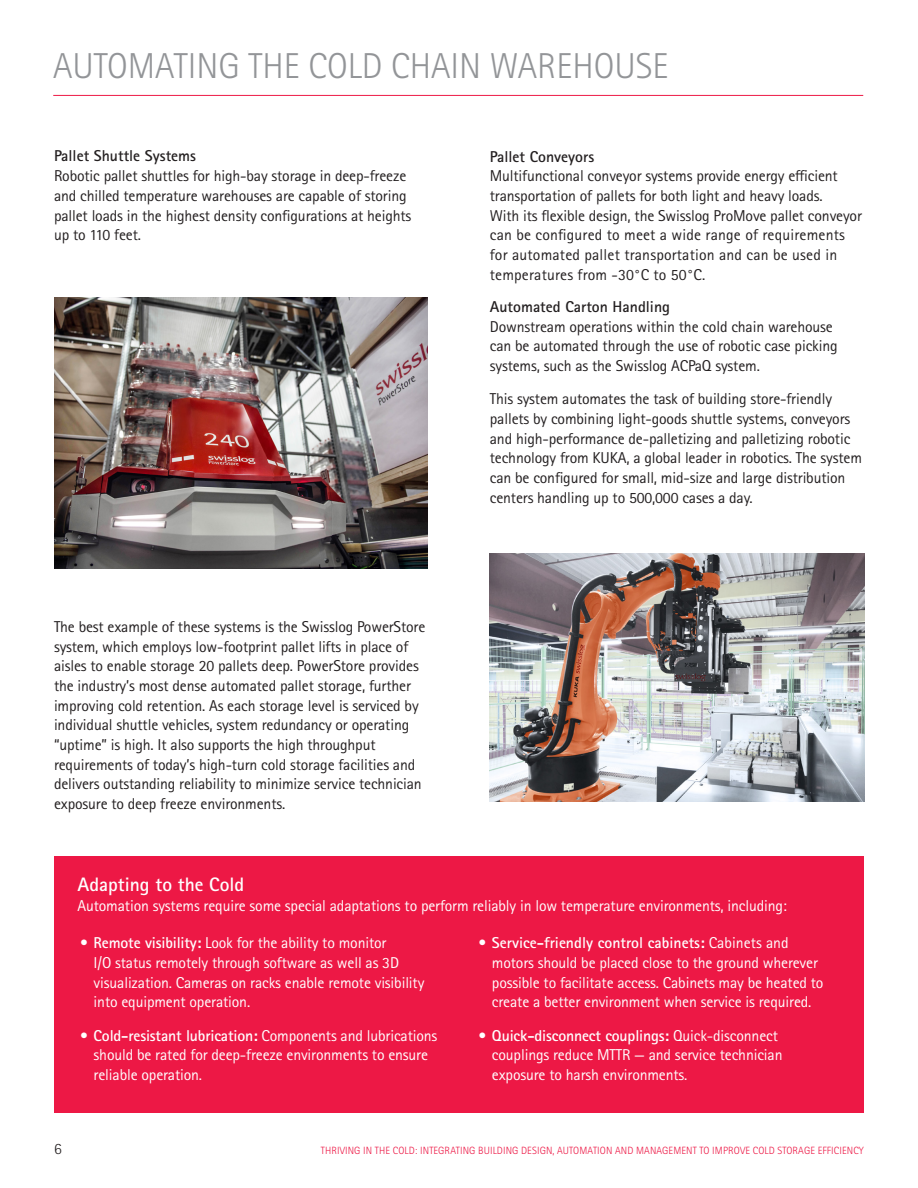
<style>
.page{position:relative;width:918px;height:1188px;background:#fff}
.page>*{position:absolute;margin:0;border:0;box-sizing:border-box;transform-origin:0 0}
.Subheads_-_24pt{font:300 36px "Rotis Sans Serif Pro";color:#939598}
.Body_Copy_Black{font:700 19.5px "Rotis Sans Serif Pro";color:#fff}
.Body_Copy_Black-2{font:15.75px/19.6px "Rotis Sans Serif Pro";letter-spacing:-.01em;color:#231f20}
.Body_copy_bullets{font:15.75px/19.6px "Rotis Sans Serif Pro";letter-spacing:-.01em;color:#fff}
.Body_Copy_Black-3{font:15.75px "Rotis Sans Serif Pro";letter-spacing:-.01em;color:#fff}
.t1{font:300 15.75px "Rotis Sans Serif Pro";color:#231f20}
.t2{font:300 10.5px "Rotis Sans Serif Pro";letter-spacing:.01em;color:#ed1845}
.s1{font-weight:700}
</style>
<div class="page">
<div style="left:54px;top:857px;width:810px;height:256px;background:#ed1845"></div>
<hr style="left:53px;top:95px;width:810px;height:1px;background:#ed1845">
<img style="left:54px;top:297px;width:374px;height:271px">
<img style="left:490px;top:554px;width:375px;height:247px">
<p class="Subheads_-_24pt" style="left:53px;top:45px;width:617px">AUTOMATING THE COLD CHAIN WAREHOUSE</p>
<p class="Body_Copy_Black-2" style="left:54px;top:146px;width:359px"><span class="s1">Pallet Shuttle Systems<br></span>Robotic pallet shuttles for high-bay storage in deep-freeze and chilled temperature warehouses are capable of storing pallet loads in the highest density configurations at heights up to 110 feet.</p>
<p class="Body_Copy_Black-2" style="left:54px;top:617px;width:373px">The best example of these systems is the Swisslog PowerStore system, which employs low-footprint pallet lifts in place of aisles to enable storage 20 pallets deep. PowerStore provides the industry’s most dense automated pallet storage, further improving cold retention. As each storage level is serviced by individual shuttle vehicles, system redundancy or operating “uptime” is high. It also supports the high throughput requirements of today’s high-turn cold storage facilities and delivers outstanding reliability to minimize service technician exposure to deep freeze environments.</p>
<p class="Body_Copy_Black-2" style="left:490px;top:147px;width:374px"><span class="s1">Pallet Conveyors<br></span>Multifunctional conveyor systems provide energy efficient transportation of pallets for both light and heavy loads.<br>With its flexible design, the Swisslog ProMove pallet conveyor can be configured to meet a wide range of requirements for automated pallet transportation and can be used in temperatures from -30°C to 50°C.</p>
<p class="Body_Copy_Black-2" style="left:490px;top:297px;width:349px"><span class="s1">Automated Carton Handling<br></span>Downstream operations within the cold chain warehouse can be automated through the use of robotic case picking systems, such as the Swisslog ACPaQ system.</p>
<p class="Body_Copy_Black-2" style="left:490px;top:389px;width:374px">This system automates the task of building store-friendly pallets by combining light-goods shuttle systems, conveyors and high-performance de-palletizing and palletizing robotic technology from KUKA, a global leader in robotics. The system can be configured for small, mid-size and large distribution centers handling up to 500,000 cases a day.</p>
<p class="Body_Copy_Black" style="left:77px;top:872px;width:168px">Adapting to the Cold</p>
<p class="Body_Copy_Black-3" style="left:77px;top:896px;width:711px">Automation systems require some special adaptations to perform reliably in low temperature environments, including:</p>
<p class="Body_copy_bullets" style="left:94px;top:933px;width:332px;text-indent:-14px">• <span class="s1">Remote visibility:</span> Look for the ability to monitor<br>I/O status remotely through software as well as 3D visualization. Cameras on racks enable remote visibility into equipment operation.</p>
<p class="Body_copy_bullets" style="left:94px;top:1026px;width:345px;text-indent:-14px">• <span class="s1">Cold-resistant lubrication:</span> Components and lubrications should be rated for deep-freeze environments to ensure reliable operation.</p>
<p class="Body_copy_bullets" style="left:492px;top:933px;width:333px;text-indent:-14px">• <span class="s1">Service-friendly control cabinets:</span> Cabinets and motors should be placed close to the ground wherever possible to facilitate access. Cabinets may be heated to create a better environment when service is required.</p>
<p class="Body_copy_bullets" style="left:492px;top:1026px;width:292px;text-indent:-14px">• <span class="s1">Quick-disconnect couplings:</span> Quick-disconnect couplings reduce MTTR — and service technician exposure to harsh environments.</p>
<p class="t1" style="left:54px;top:1139px;width:9px">6</p>
<p class="t2" style="left:321px;top:1144px;width:545px">THRIVING IN THE COLD: INTEGRATING BUILDING DESIGN, AUTOMATION AND MANAGEMENT TO IMPROVE COLD STORAGE EFFICIENCY</p>
</div>
